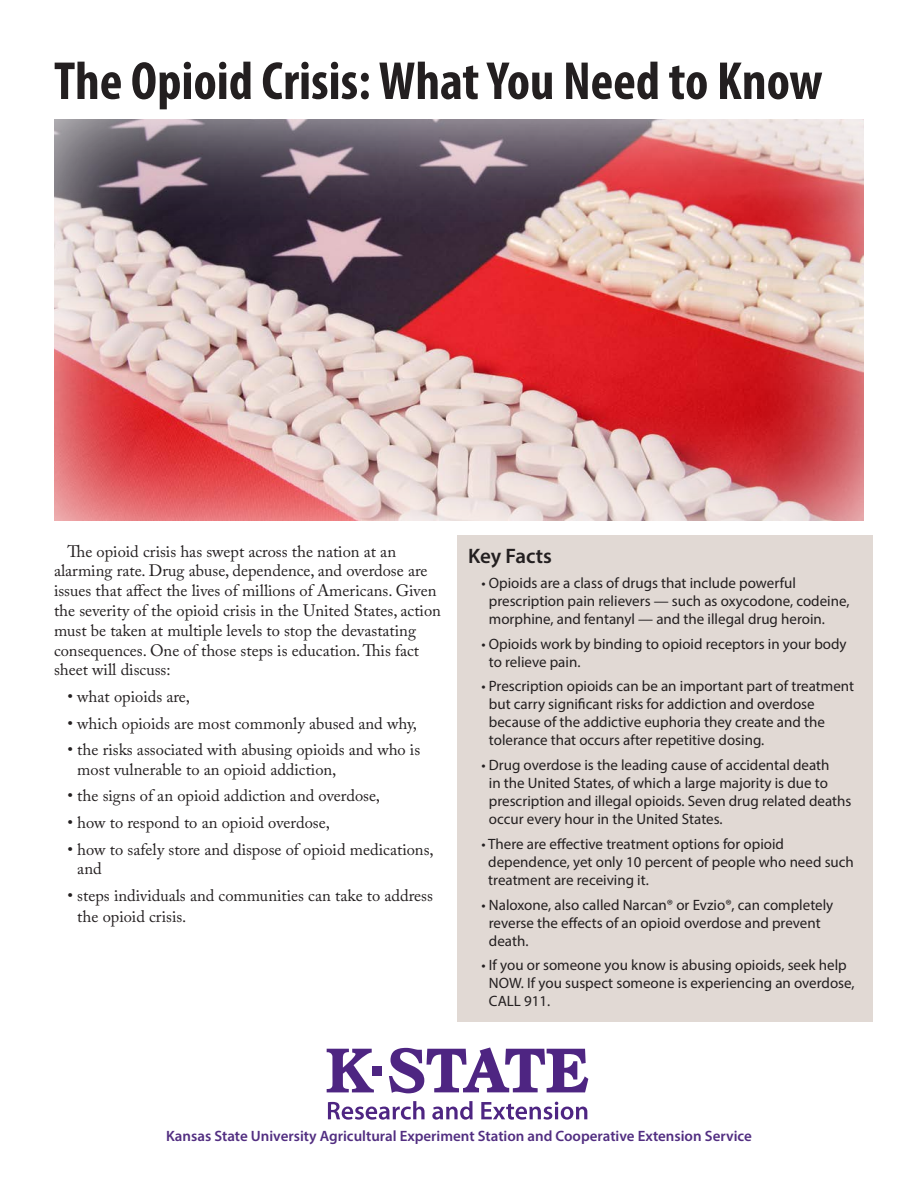
<style>
.page{position:relative;width:918px;height:1188px;background:#fff}
.page>*{position:absolute;margin:0;border:0;box-sizing:border-box;transform-origin:0 0}
.t1{font:700 condensed 54px "Myriad Pro";color:#231f20}
.t2{font:600 21px "Myriad Pro";color:#231f20}
.Body{font:16.5px/19.8px "Adobe Caslon Pro";color:#231f20}
.Body-2{font:15px/18px "Myriad Pro";color:#231f20}
.t3{font:600 15px "Myriad Pro";color:#522e81}
</style>
<div class="page">
<div style="left:458px;top:535px;width:415px;height:487px;background:#e1d9d4"></div>
<div style="left:52px;top:119px;width:814px;height:402px;background:#fff;opacity:.9"></div>
<div style="left:372px;top:1066px;width:9px;height:9px;background:#4e2582"></div>
<svg style="left:327px;top:1049px;width:47px;height:43px"></svg>
<svg style="left:389px;top:1047px;width:199px;height:46px"></svg>
<svg style="left:328px;top:1101px;width:97px;height:19px"></svg>
<svg style="left:432px;top:1101px;width:41px;height:19px"></svg>
<svg style="left:481px;top:1102px;width:106px;height:18px"></svg>
<p class="t1" style="left:54px;top:47px;width:770px">The Opioid Crisis: What You Need to Know</p>
<p class="Body" style="left:54px;top:541px;width:388px;text-indent:14px">The opioid crisis has swept across the nation at an alarming rate. Drug abuse, dependence, and overdose are issues that affect the lives of millions of Americans. Given the severity of the opioid crisis in the United States, action must be taken at multiple levels to stop the devastating consequences. One of those steps is education. This fact sheet will discuss:</p>
<p class="Body" style="left:68px;top:686px;width:124px">• what opioids are,</p>
<p class="Body" style="left:68px;top:713px;width:351px">• which opioids are most commonly abused and why,</p>
<p class="Body" style="left:77px;top:739px;width:344px;text-indent:-10px">• the risks associated with abusing opioids and who is most vulnerable to an opioid addiction,</p>
<p class="Body" style="left:67px;top:786px;width:314px">• the signs of an opioid addiction and overdose,</p>
<p class="Body" style="left:67px;top:812px;width:264px">• how to respond to an opioid overdose,</p>
<p class="Body" style="left:77px;top:839px;width:358px;text-indent:-10px">• how to safely store and dispose of opioid medications, and</p>
<p class="Body" style="left:77px;top:884px;width:357px;line-height:21.6px;text-indent:-10px">• steps individuals and communities can take to address the opioid crisis.</p>
<p class="t2" style="left:468px;top:543px;width:85px">Key Facts</p>
<p class="Body-2" style="left:489px;top:574px;width:362px;text-indent:-7px">• Opioids are a class of drugs that include powerful prescription pain relievers — such as oxycodone, codeine, morphine, and fentanyl — and the illegal drug heroin.</p>
<p class="Body-2" style="left:489px;top:634px;width:359px;text-indent:-7px">• Opioids work by binding to opioid receptors in your body to relieve pain.</p>
<p class="Body-2" style="left:489px;top:677px;width:367px;text-indent:-7px">• Prescription opioids can be an important part of treatment but carry significant risks for addiction and overdose because of the addictive euphoria they create and the tolerance that occurs after repetitive dosing.</p>
<p class="Body-2" style="left:489px;top:756px;width:364px;text-indent:-7px">• Drug overdose is the leading cause of accidental death<br>in the United States, of which a large majority is due to prescription and illegal opioids. Seven drug related deaths occur every hour in the United States.</p>
<p class="Body-2" style="left:488px;top:835px;width:367px;text-indent:-7px">• There are effective treatment options for opioid dependence, yet only 10 percent of people who need such treatment are receiving it.</p>
<p class="Body-2" style="left:489px;top:895px;width:346px;text-indent:-7px">• Naloxone, also called Narcan® or Evzio®, can completely reverse the effects of an opioid overdose and prevent death.</p>
<p class="Body-2" style="left:489px;top:956px;width:367px;text-indent:-7px">• If you or someone you know is abusing opioids, seek help<br>NOW. If you suspect someone is experiencing an overdose,<br>CALL 911.</p>
<p class="t3" style="left:166px;top:1126px;width:587px">Kansas State University Agricultural Experiment Station and Cooperative Extension Service</p>
</div>
